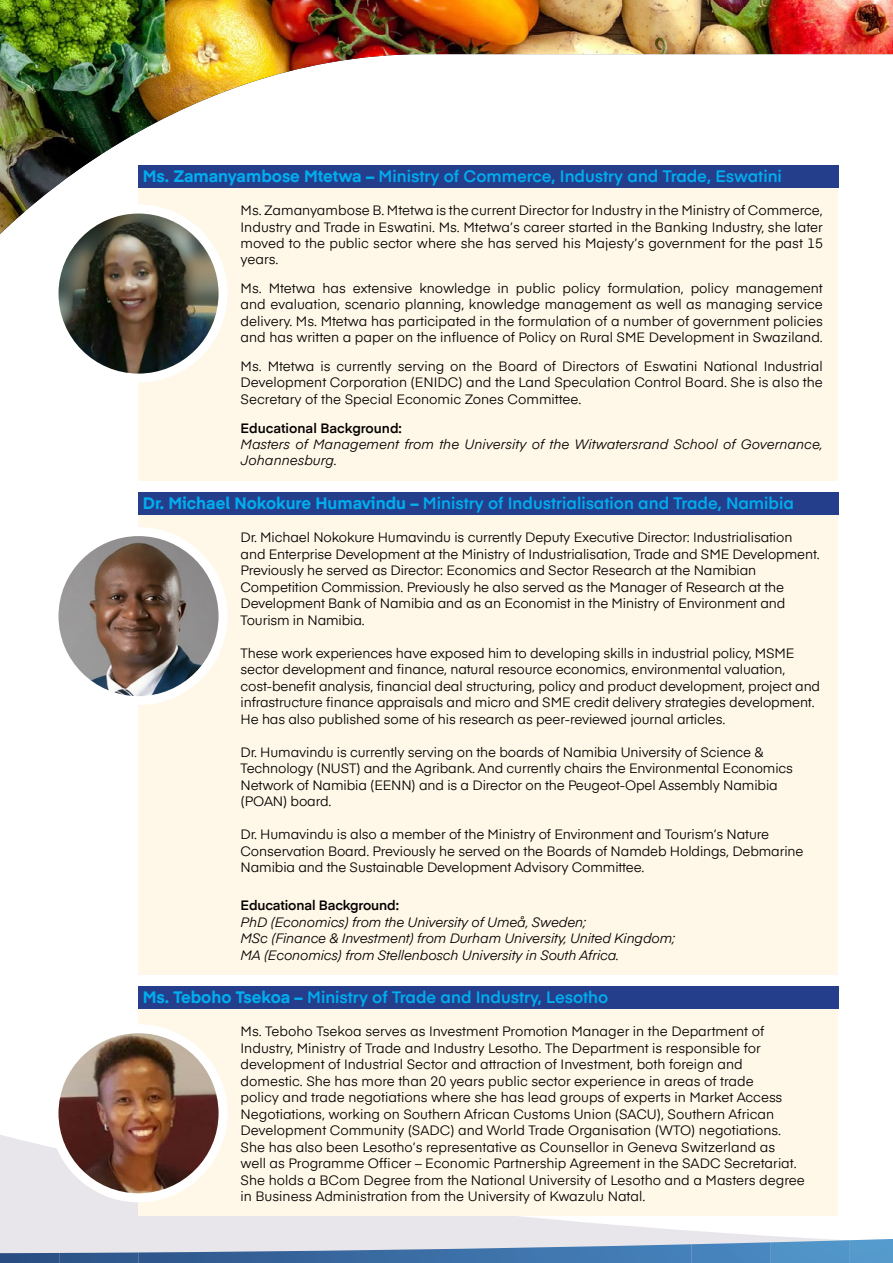
<style>
.page{position:relative;width:893px;height:1263px;background:#fff}
.page>*{position:absolute;margin:0;border:0;box-sizing:border-box;transform-origin:0 0}
.t1{font:600 16.5px "Eina 03";color:#00aeef}
.t2{font:13.5px/16.5px "Eina 03";letter-spacing:-.01em;color:#000}
.t3{font:italic 13.5px/16.5px "Eina 03";letter-spacing:-.01em;color:#000}
.t4{font:600 13.5px "Eina 01";letter-spacing:-.01em;color:#000}
.s1{font-family:"Eina 04";font-weight:700}
</style>
<div class="page">
<img style="left:0;top:0;width:893px;height:234px">
<svg style="left:0;top:1135px;width:817px;height:104px;fill:#e8e6ea"></svg>
<svg style="left:0;top:1239px;width:893px;height:24px;background:#7fa0c4"></svg>
<div style="left:139px;top:515px;width:699px;height:460px;background:#fff7e7"></div>
<div style="left:139px;top:492px;width:700px;height:23px;background:#243e8c"></div>
<img style="left:54px;top:532px;width:169px;height:169px;border-radius:85px">
<div style="left:49px;top:527px;width:179px;height:178px;border:9px solid #fff;border-radius:50%"></div>
<div style="left:139px;top:188px;width:699px;height:292px;background:#fff7e7"></div>
<div style="left:139px;top:165px;width:700px;height:23px;background:#243e8c"></div>
<img style="left:54px;top:209px;width:169px;height:169px;border-radius:85px">
<div style="left:49px;top:205px;width:179px;height:178px;border:9px solid #fff;border-radius:50%"></div>
<div style="left:139px;top:1009px;width:699px;height:207px;background:#fff7e7"></div>
<div style="left:139px;top:986px;width:700px;height:23px;background:#243e8c"></div>
<img style="left:54px;top:1029px;width:169px;height:169px;border-radius:85px">
<div style="left:49px;top:1024px;width:179px;height:178px;border:9px solid #fff;border-radius:50%"></div>
<p class="t1" style="left:143px;top:164px;width:641px"><span class="s1">Ms. Zamanyambose Mtetwa –</span> Ministry of Commerce, Industry and Trade, Eswatini</p>
<p class="t2" style="left:241px;top:201px;width:584px;text-align:justify">Ms. Zamanyambose B. Mtetwa is the current Director for Industry in the Ministry of Commerce, Industry and Trade in Eswatini. Ms. Mtetwa’s career started in the Banking Industry, she later moved to the public sector where she has served his Majesty’s government for the past 15 years.</p>
<p class="t2" style="left:241px;top:279px;width:584px;text-align:justify">Ms. Mtetwa has extensive knowledge in public policy formulation, policy management and evaluation, scenario planning, knowledge management as well as managing service delivery. Ms. Mtetwa has participated in the formulation of a number of government policies and has written a paper on the influence of Policy on Rural SME Development in Swaziland.</p>
<p class="t2" style="left:241px;top:357px;width:584px;text-align:justify">Ms. Mtetwa is currently serving on the Board of Directors of Eswatini National Industrial Development Corporation (ENIDC) and the Land Speculation Control Board. She is also the Secretary of the Special Economic Zones Committee.</p>
<p class="t4" style="left:241px;top:418px;width:163px">Educational Background:</p>
<p class="t3" style="left:241px;top:435px;width:584px">Masters of Management from the University of the Witwatersrand School of Governance,<br>Johannesburg.</p>
<p class="t1" style="left:143px;top:491px;width:653px"><span class="s1">Dr. Michael Nokokure Humavindu –</span> Ministry of Industrialisation and Trade, Namibia</p>
<p class="t2" style="left:241px;top:528px;width:581px">Dr. Michael Nokokure Humavindu is currently Deputy Executive Director: Industrialisation and Enterprise Development at the Ministry of Industrialisation, Trade and SME Development.<br>Previously he served as Director: Economics and Sector Research at the Namibian Competition Commission. Previously he also served as the Manager of Research at the Development Bank of Namibia and as an Economist in the Ministry of Environment and Tourism in Namibia.</p>
<p class="t2" style="left:241px;top:643px;width:581px">These work experiences have exposed him to developing skills in industrial policy, MSME sector development and finance, natural resource economics, environmental valuation, cost-benefit analysis, financial deal structuring, policy and product development, project and infrastructure finance appraisals and micro and SME credit delivery strategies development.<br>He has also published some of his research as peer-reviewed journal articles.</p>
<p class="t2" style="left:241px;top:742px;width:554px">Dr. Humavindu is currently serving on the boards of Namibia University of Science &amp; Technology (NUST) and the Agribank. And currently chairs the Environmental Economics Network of Namibia (EENN) and is a Director on the Peugeot-Opel Assembly Namibia (POAN) board.</p>
<p class="t2" style="left:241px;top:825px;width:564px">Dr. Humavindu is also a member of the Ministry of Environment and Tourism’s Nature<br>Conservation Board. Previously he served on the Boards of Namdeb Holdings, Debmarine<br>Namibia and the Sustainable Development Advisory Committee.</p>
<p class="t4" style="left:241px;top:895px;width:160px">Educational Background:</p>
<p class="t3" style="left:241px;top:912px;width:436px">PhD (Economics) from the University of Umeå, Sweden;<br>MSc (Finance &amp; Investment) from Durham University, United Kingdom;<br>MA (Economics) from Stellenbosch University in South Africa.</p>
<p class="t1" style="left:143px;top:985px;width:467px"><span class="s1">Ms. Teboho Tsekoa –</span> Ministry of Trade and Industry, Lesotho</p>
<p class="t2" style="left:241px;top:1022px;width:566px">Ms. Teboho Tsekoa serves as Investment Promotion Manager in the Department of Industry, Ministry of Trade and Industry Lesotho. The Department is responsible for development of Industrial Sector and attraction of Investment, both foreign and domestic. She has more than 20 years public sector experience in areas of trade<br>policy and trade negotiations where she has lead groups of experts in Market Access Negotiations, working on Southern African Customs Union (SACU), Southern African Development Community (SADC) and World Trade Organisation (WTO) negotiations.<br>She has also been Lesotho’s representative as Counsellor in Geneva Switzerland as<br>well as Programme Officer – Economic Partnership Agreement in the SADC Secretariat.<br>She holds a BCom Degree from the National University of Lesotho and a Masters degree in Business Administration from the University of Kwazulu Natal.</p>
</div>
